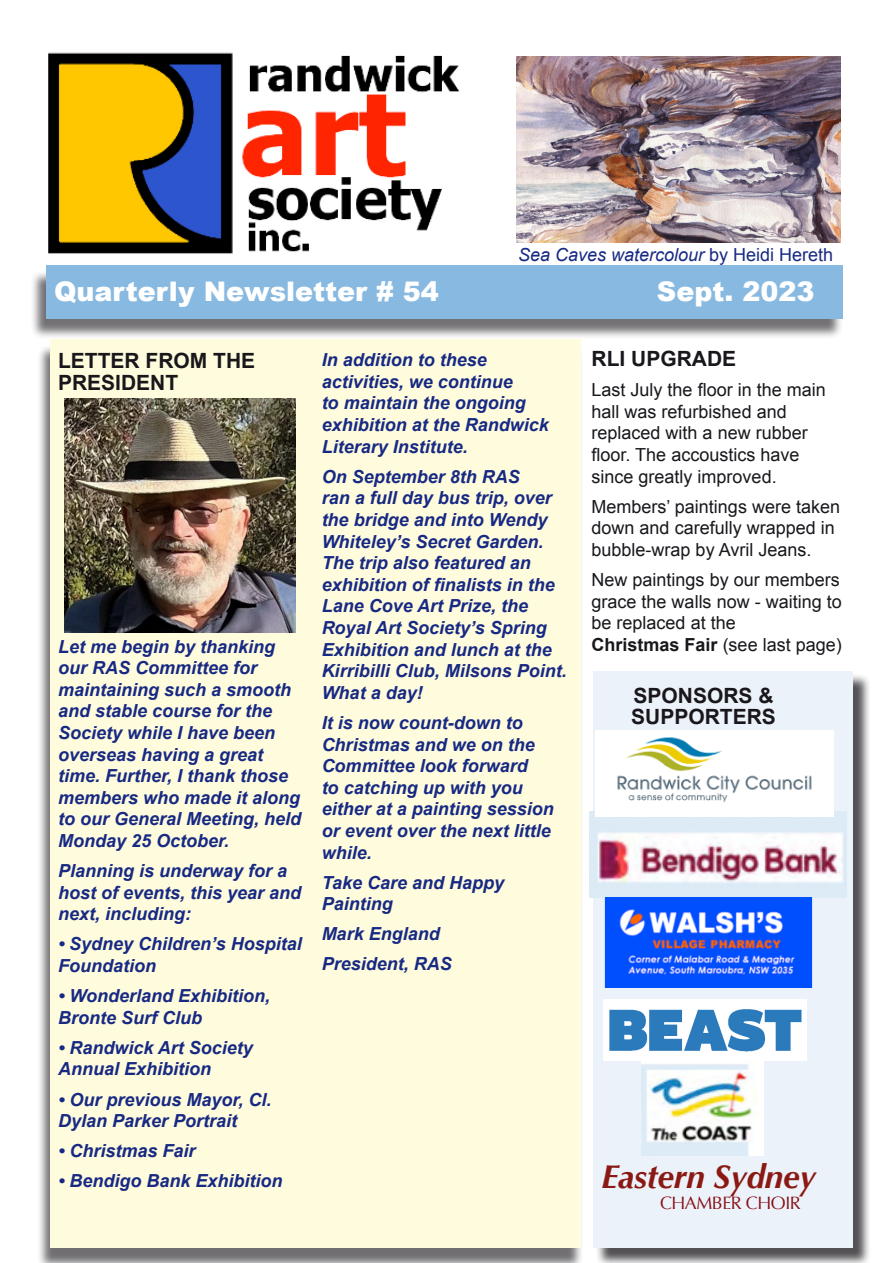
<style>
.page{position:relative;width:893px;height:1263px;background:#fff}
.page>*{position:absolute;margin:0;border:0;box-sizing:border-box;transform-origin:0 0}
.t1{font:italic 700 33.3px "Optima";letter-spacing:-.01em;color:#8b1913}
.t2{font:900 27px "Arial";color:#fff}
.t3{font:700 21px/21.6px "Arial";color:#1a171c}
.t4{font:italic 700 18px/21.6px "Arial";color:#172983}
.t5{font:18px/21.6px "Arial";color:#1a171c}
.t6{font:italic 18px "Arial";color:#172983}
.t7{font:17.85px "Optima";letter-spacing:-.025em;color:#860e13}
.s1{font-style:normal}
.s2{font-weight:700}
</style>
<div class="page">
<div style="left:30px;top:270px;width:813px;height:70px;background:#1a171c;opacity:.61"></div>
<div style="left:47px;top:266px;width:796px;height:53px;background:#88b9e0"></div>
<img style="left:48px;top:52px;width:412px;height:202px">
<img style="left:516px;top:57px;width:325px;height:185px">
<div style="left:37px;top:345px;width:547px;height:918px;background:#1a171c;opacity:.62"></div>
<div style="left:50px;top:339px;width:530px;height:908px;background:#fffcdd"></div>
<img style="left:64px;top:399px;width:232px;height:234px">
<div style="left:595px;top:673px;width:276px;height:590px;background:#1a171c;opacity:.75"></div>
<div style="left:593px;top:671px;width:260px;height:576px;background:#ebf2fa"></div>
<img style="left:590px;top:811px;width:257px;height:86px">
<img style="left:642px;top:1060px;width:122px;height:95px">
<img style="left:605px;top:897px;width:208px;height:90px">
<img style="left:604px;top:1000px;width:202px;height:60px">
<img style="left:595px;top:730px;width:238px;height:86px">
<p class="t6" style="left:518px;top:243px;width:317px">Sea Caves watercolour <span class="s1">by Heidi Hereth</span></p>
<p class="t2" style="left:54px;top:272px;width:386px">Quarterly Newsletter # 54</p>
<p class="t2" style="left:657px;top:272px;width:159px">Sept. 2023</p>
<p class="t3" style="left:58px;top:351px;width:199px">LETTER FROM THE<br>PRESIDENT</p>
<p class="t4" style="left:58px;top:636px;width:245px">Let me begin by thanking our RAS Committee for maintaining such a smooth and stable course for the<br>Society while I have been overseas having a great time. Further, I thank those members who made it along to our General Meeting, held<br>Monday 25 October.</p>
<p class="t4" style="left:58px;top:861px;width:245px">Planning is underway for a host of events, this year and next, including:</p>
<p class="t4" style="left:58px;top:934px;width:245px">• Sydney Children’s Hospital<br>Foundation</p>
<p class="t4" style="left:58px;top:986px;width:214px">• Wonderland Exhibition,<br>Bronte Surf Club</p>
<p class="t4" style="left:58px;top:1037px;width:196px">• Randwick Art Society<br>Annual Exhibition</p>
<p class="t4" style="left:58px;top:1089px;width:215px">• Our previous Mayor, Cl.<br>Dylan Parker Portrait</p>
<p class="t4" style="left:58px;top:1141px;width:139px">• Christmas Fair</p>
<p class="t4" style="left:58px;top:1171px;width:226px">• Bendigo Bank Exhibition</p>
<p class="t4" style="left:322px;top:350px;width:229px">In addition to these activities, we continue<br>to maintain the ongoing exhibition at the Randwick<br>Literary Institute.</p>
<p class="t4" style="left:322px;top:466px;width:247px">On September 8th RAS<br>ran a full day bus trip, over the bridge and into Wendy<br>Whiteley’s Secret Garden.<br>The trip also featured an exhibition of finalists in the<br>Lane Cove Art Prize, the<br>Royal Art Society’s Spring<br>Exhibition and lunch at the<br>Kirribilli Club, Milsons Point.<br>What a day!</p>
<p class="t4" style="left:322px;top:712px;width:234px">It is now count-down to<br>Christmas and we on the<br>Committee look forward<br>to catching up with you either at a painting session or event over the next little while.</p>
<p class="t4" style="left:322px;top:872px;width:184px">Take Care and Happy<br>Painting</p>
<p class="t4" style="left:322px;top:924px;width:120px">Mark England</p>
<p class="t4" style="left:322px;top:954px;width:132px">President, RAS</p>
<p class="t3" style="left:592px;top:349px;width:146px">RLI UPGRADE</p>
<p class="t5" style="left:592px;top:379px;width:236px">Last July the floor in the main hall was refurbished and replaced with a new rubber floor. The accoustics have since greatly improved.</p>
<p class="t5" style="left:592px;top:496px;width:250px">Members’ paintings were taken down and carefully wrapped in bubble-wrap by Avril Jeans.</p>
<p class="t5" style="left:592px;top:569px;width:252px">New paintings by our members grace the walls now - waiting to be replaced at the<br><span class="s2">Christmas Fair</span> (see last page)</p>
<p class="t3" style="left:631px;top:686px;width:146px;line-height:21px">SPONSORS &amp;<br>SUPPORTERS</p>
<p class="t1" style="left:601px;top:1157px;width:217px">Eastern Sydney</p>
<p class="t7" style="left:660px;top:1192px;width:142px">CHAMBER CHOIR</p>
</div>
